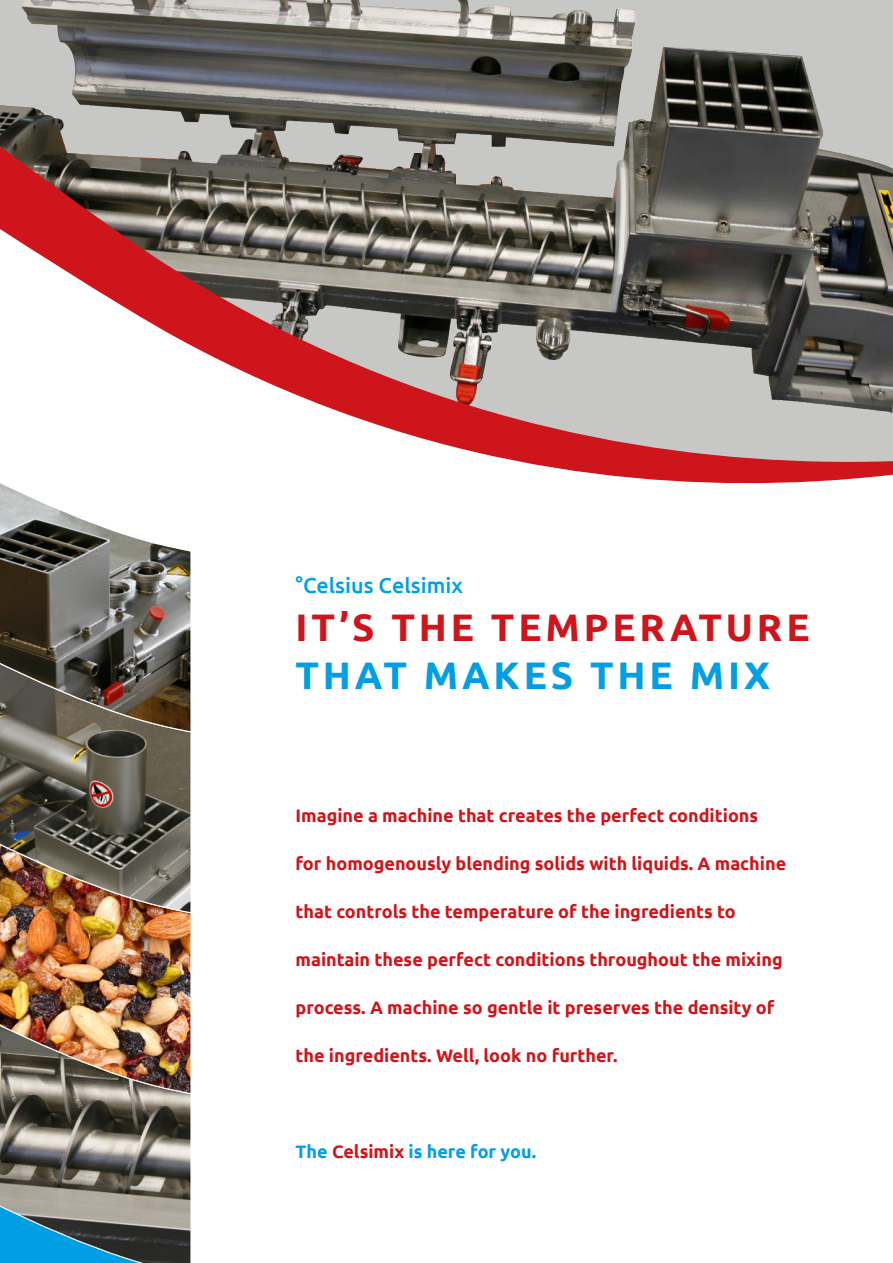
<style>
.page{position:relative;width:893px;height:1263px;background:#fff}
.page>*{position:absolute;margin:0;border:0;box-sizing:border-box;transform-origin:0 0}
.t1{font:700 38.4px "Ubuntu";letter-spacing:.1em;color:#ce151b}
.t2{font:700 38.4px "Ubuntu";letter-spacing:.1em;color:#009fe3}
.t3{font:500 21.6px "Ubuntu";color:#009fe3}
.t4{font:700 18px "Ubuntu";color:#ce151b}
.t5{font:700 18px "Ubuntu";color:#009fe3}
.s1{color:#ce151b}
</style>
<div class="page">
<svg style="left:0;top:1169px;width:191px;height:94px;background:#5c7a81"></svg>
<img style="left:0;top:988px;width:191px;height:181px">
<img style="left:0;top:807px;width:191px;height:181px">
<svg style="left:0;top:491px;width:191px;height:316px;background:#746f66"></svg>
<img style="left:0;top:0;width:893px;height:96px">
<svg style="left:0;top:96px;width:893px;height:395px"></svg>
<hr style="left:892px;top:703px;width:1px;height:255px;background:#009fe3">
<p class="t3" style="left:296px;top:571px;width:169px">°Celsius Celsimix</p>
<h1 class="t1" style="left:296px;top:604px;width:516px">IT’S THE TEMPERATURE</h1>
<h1 class="t2" style="left:296px;top:652px;width:476px">THAT MAKES THE MIX</h1>
<p class="t4" style="left:296px;top:805px;width:464px">Imagine a machine that creates the perfect conditions</p>
<p class="t4" style="left:296px;top:853px;width:492px">for homogenously blending solids with liquids. A machine</p>
<p class="t4" style="left:296px;top:901px;width:442px">that controls the temperature of the ingredients to</p>
<p class="t4" style="left:296px;top:949px;width:489px">maintain these perfect conditions throughout the mixing</p>
<p class="t4" style="left:296px;top:997px;width:480px">process. A machine so gentle it preserves the density of</p>
<p class="t4" style="left:296px;top:1045px;width:324px">the ingredients. Well, look no further.</p>
<p class="t5" style="left:296px;top:1141px;width:242px">The <span class="s1">Celsimix</span> is here for you.</p>
</div>
